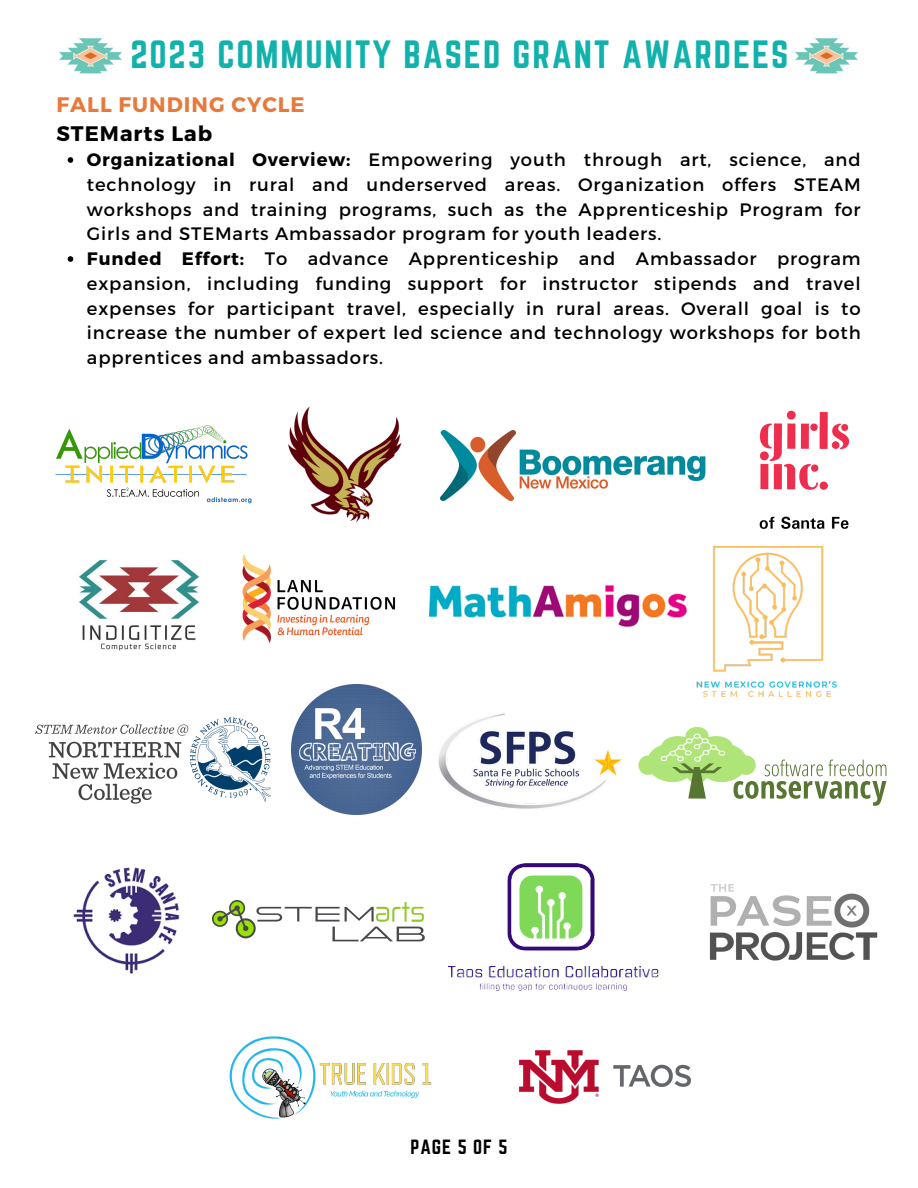
<style>
.page{position:relative;width:918px;height:1188px;background:#fff}
.page>*{position:absolute;margin:0;border:0;box-sizing:border-box;transform-origin:0 0}
.t1{font:34.5px "Norwester";letter-spacing:.055em;color:#11b1ac}
.t2{font:700 21px "Montserrat";letter-spacing:.05em;color:#e7793b}
.t3{font:700 21px "Montserrat";letter-spacing:.05em;color:#000}
.t4{font:18px/24.8px "Montserrat";letter-spacing:.05em;color:#000;text-align:justify}
.t5{font:18px "Norwester";letter-spacing:.055em;color:#000}
.s1{font-weight:700}
</style>
<div class="page">
<img style="left:795px;top:38px;width:63px;height:36px">
<img style="left:59px;top:38px;width:63px;height:36px">
<img style="left:759px;top:410px;width:91px;height:114px">
<svg style="left:638px;top:727px;width:248px;height:79px"></svg>
<img style="left:35px;top:717px;width:236px;height:87px">
<img style="left:292px;top:685px;width:129px;height:129px">
<img style="left:438px;top:713px;width:184px;height:97px">
<img style="left:428px;top:585px;width:216px;height:42px">
<img style="left:441px;top:430px;width:265px;height:70px">
<img style="left:79px;top:560px;width:120px;height:91px">
<img style="left:229px;top:1036px;width:203px;height:83px">
<img style="left:519px;top:1050px;width:172px;height:54px">
<img style="left:448px;top:863px;width:212px;height:128px">
<img style="left:213px;top:901px;width:212px;height:41px">
<img style="left:242px;top:554px;width:154px;height:89px">
<img style="left:644px;top:524px;width:205px;height:173px">
<img style="left:55px;top:425px;width:197px;height:79px">
<img style="left:288px;top:406px;width:114px;height:117px">
<img style="left:73px;top:867px;width:107px;height:107px">
<img style="left:709px;top:884px;width:169px;height:77px">
<svg style="left:68px;top:157px;width:5px;height:6px"></svg>
<svg style="left:68px;top:256px;width:5px;height:6px"></svg>
<p class="t1" style="left:130px;top:34px;width:660px">2023 COMMUNITY BASED GRANT AWARDEES</p>
<p class="t2" style="left:56px;top:91px;width:250px">FALL FUNDING CYCLE</p>
<p class="t3" style="left:56px;top:120px;width:157px">STEMarts Lab</p>
<p class="t4" style="left:87px;top:147px;width:775px"><span class="s1">Organizational Overview:</span> Empowering youth through art, science, and technology in rural and underserved areas. Organization offers STEAM workshops and training programs, such as the Apprenticeship Program for Girls and STEMarts Ambassador program for youth leaders.</p>
<p class="t4" style="left:87px;top:246px;width:775px"><span class="s1">Funded Effort:</span> To advance Apprenticeship and Ambassador program expansion, including funding support for instructor stipends and travel expenses for participant travel, especially in rural areas. Overall goal is to increase the number of expert led science and technology workshops for both apprentices and ambassadors.</p>
<p class="t5" style="left:410px;top:1136px;width:99px">PAGE 5 0F 5</p>
</div>
